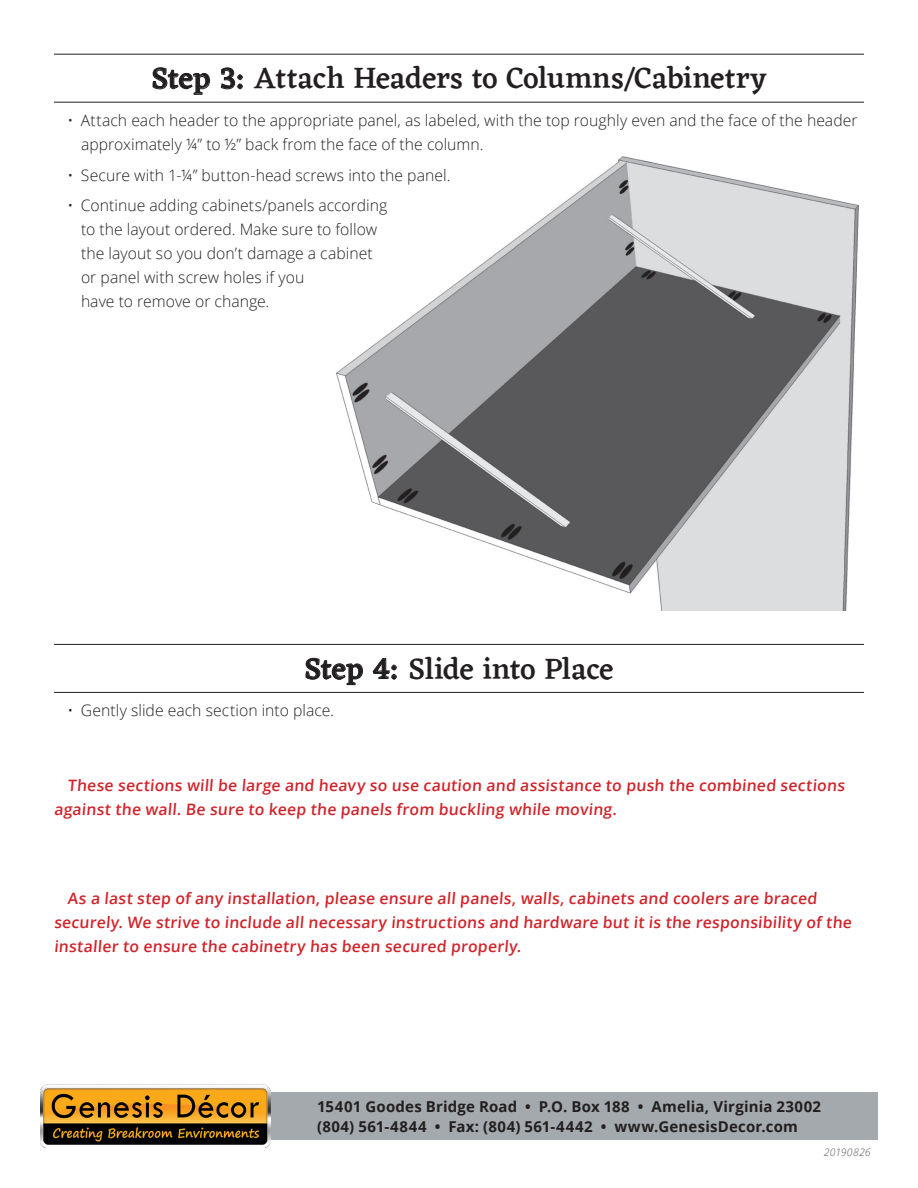
<style>
.page{position:relative;width:918px;height:1188px;background:#fff}
.page>*{position:absolute;margin:0;border:0;box-sizing:border-box;transform-origin:0 0}
.Instructions_Heading{font:500 30px "Eczar";letter-spacing:-.005em;color:#231f20}
.Body_Text{font:300 15.75px/24px "Open Sans";letter-spacing:.005em;color:#231f20}
.Disclaimer{font:600 15.75px/24px "Open Sans";color:#d1232a}
.t1{font:700 15px/19.5px "Open Sans";letter-spacing:.015em;color:#231f20}
.t2{font:italic 300 10.5px "Open Sans";letter-spacing:.02em;color:#57585a}
</style>
<div class="page">
<img style="left:336px;top:156px;width:523px;height:455px">
<hr style="left:54px;top:54px;width:810px;height:1px;background:#231f20">
<hr style="left:54px;top:102px;width:810px;height:1px;background:#231f20">
<hr style="left:54px;top:644px;width:810px;height:1px;background:#231f20">
<hr style="left:54px;top:692px;width:810px;height:1px;background:#231f20">
<svg style="left:152px;top:67px;width:58px;height:28px"></svg>
<svg style="left:220px;top:67px;width:23px;height:23px"></svg>
<svg style="left:305px;top:658px;width:58px;height:27px"></svg>
<svg style="left:372px;top:658px;width:25px;height:22px"></svg>
<div style="left:263px;top:1093px;width:615px;height:47px;background:#a3a9ad"></div>
<img style="left:40px;top:1085px;width:231px;height:63px">
<p class="Instructions_Heading" style="left:152px;top:60px;width:616px">Step 3: Attach Headers to Columns/Cabinetry</p>
<p class="Body_Text" style="left:81px;top:108px;width:778px;text-indent:-14px">• Attach each header to the appropriate panel, as labeled, with the top roughly even and the face of the header approximately ¼” to ½” back from the face of the column.</p>
<p class="Body_Text" style="left:68px;top:162px;width:384px">• Secure with 1-¼” button-head screws into the panel.</p>
<p class="Body_Text" style="left:81px;top:193px;width:308px;text-indent:-14px">• Continue adding cabinets/panels according to the layout ordered. Make sure to follow the layout so you don’t damage a cabinet or panel with screw holes if you<br>have to remove or change.</p>
<p class="Instructions_Heading" style="left:304px;top:651px;width:311px">Step 4: Slide into Place</p>
<p class="Body_Text" style="left:68px;top:698px;width:268px">• Gently slide each section into place.</p>
<p class="Disclaimer" style="left:54px;top:773px;width:794px;text-indent:13px">These sections will be large and heavy so use caution and assistance to push the combined sections against the wall. Be sure to keep the panels from buckling while moving.</p>
<p class="Disclaimer" style="left:54px;top:885px;width:801px;text-indent:13px">As a last step of any installation, please ensure all panels, walls, cabinets and coolers are braced securely. We strive to include all necessary instructions and hardware but it is the responsibility of the installer to ensure the cabinetry has been secured properly.</p>
<p class="t1" style="left:317px;top:1097px;width:505px">15401 Goodes Bridge Road • P.O. Box 188 • Amelia, Virginia 23002 (804) 561-4844 • Fax: (804) 561-4442 • www.GenesisDecor.com</p>
<p class="t2" style="left:824px;top:1144px;width:49px">20190826</p>
</div>
